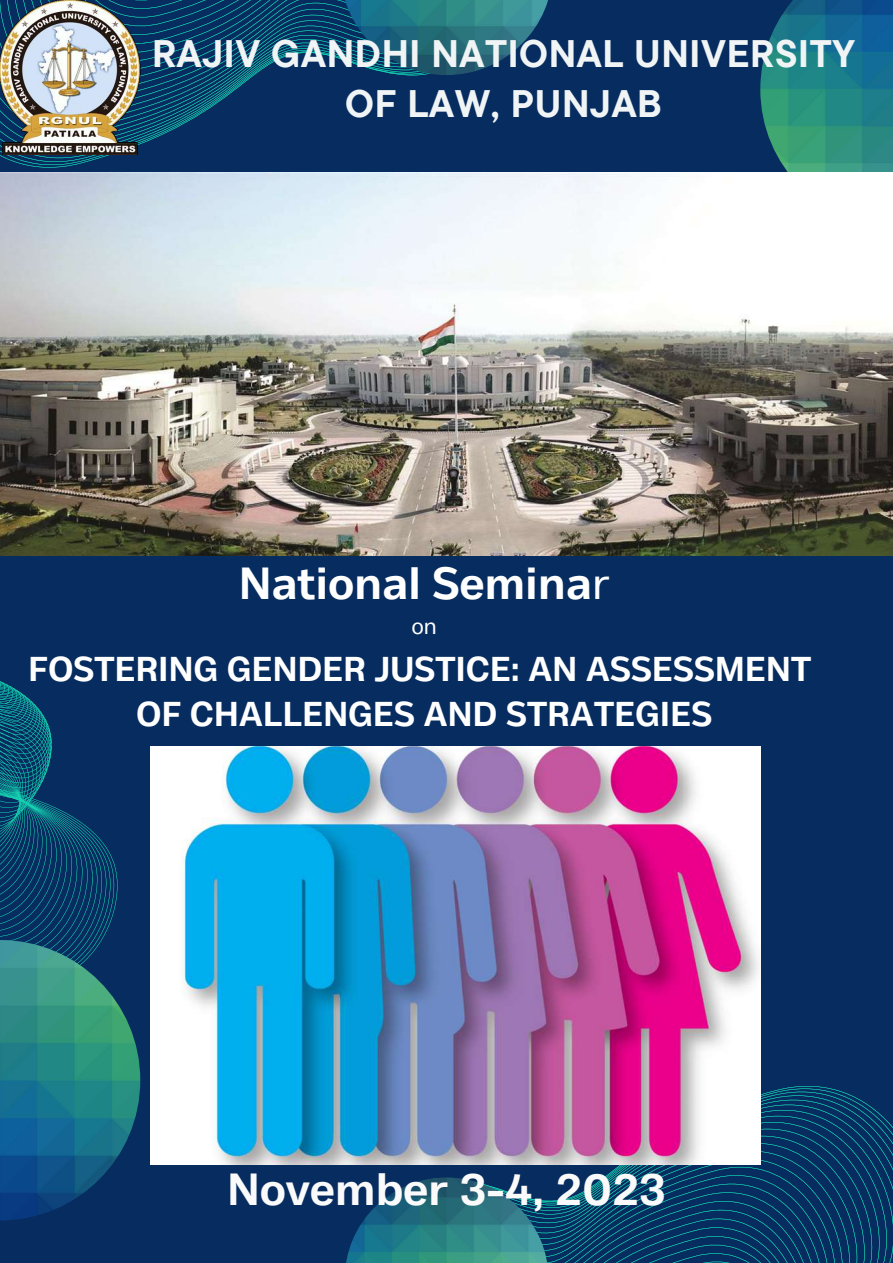
<style>
.page{position:relative;width:893px;height:1263px;background:#062c60}
.page>*{position:absolute;margin:0;border:0;box-sizing:border-box;transform-origin:0 0}
.t1{font:700 45px "Body Text";letter-spacing:.01em;color:#fafafa}
.t2{font:700 45px "Body Text";letter-spacing:.01em;color:#fff}
.t3{font:700 38.25px/49.7px "TT Commons Pro";letter-spacing:.015em;color:#f0f4f5;text-align:center}
.t4{font:700 34.5px/44.4px "Body Text";letter-spacing:.01em;color:#fff;text-align:center}
.t5{font:22.5px "Body Text";color:#fff}
.s1{font-weight:400}
</style>
<div class="page">
<svg style="left:0;top:0;width:420px;height:168px"></svg>
<img style="left:760px;top:0;width:133px;height:172px">
<svg style="left:0;top:681px;width:118px;height:259px"></svg>
<img style="left:0;top:940px;width:140px;height:280px">
<svg style="left:548px;top:1084px;width:345px;height:179px"></svg>
<img style="left:340px;top:0;width:208px;height:75px">
<img style="left:346px;top:1177px;width:202px;height:86px">
<img style="left:0;top:172px;width:893px;height:383px">
<img style="left:0;top:0;width:140px;height:155px">
<img style="left:150px;top:746px;width:610px;height:419px">
<p class="t3" style="left:152px;top:28px;width:704px">RAJIV GANDHI NATIONAL UNIVERSITY<br>OF LAW, PUNJAB</p>
<h1 class="t2" style="left:239px;top:557px;width:372px">National Semina<span class="s1">r</span></h1>
<p class="t5" style="left:412px;top:613px;width:27px">on</p>
<p class="t4" style="left:29px;top:650px;width:784px">FOSTERING GENDER JUSTICE: AN ASSESSMENT<br>OF CHALLENGES AND STRATEGIES</p>
<h1 class="t1" style="left:227px;top:1163px;width:440px">November 3-4, 2023</h1>
</div>
